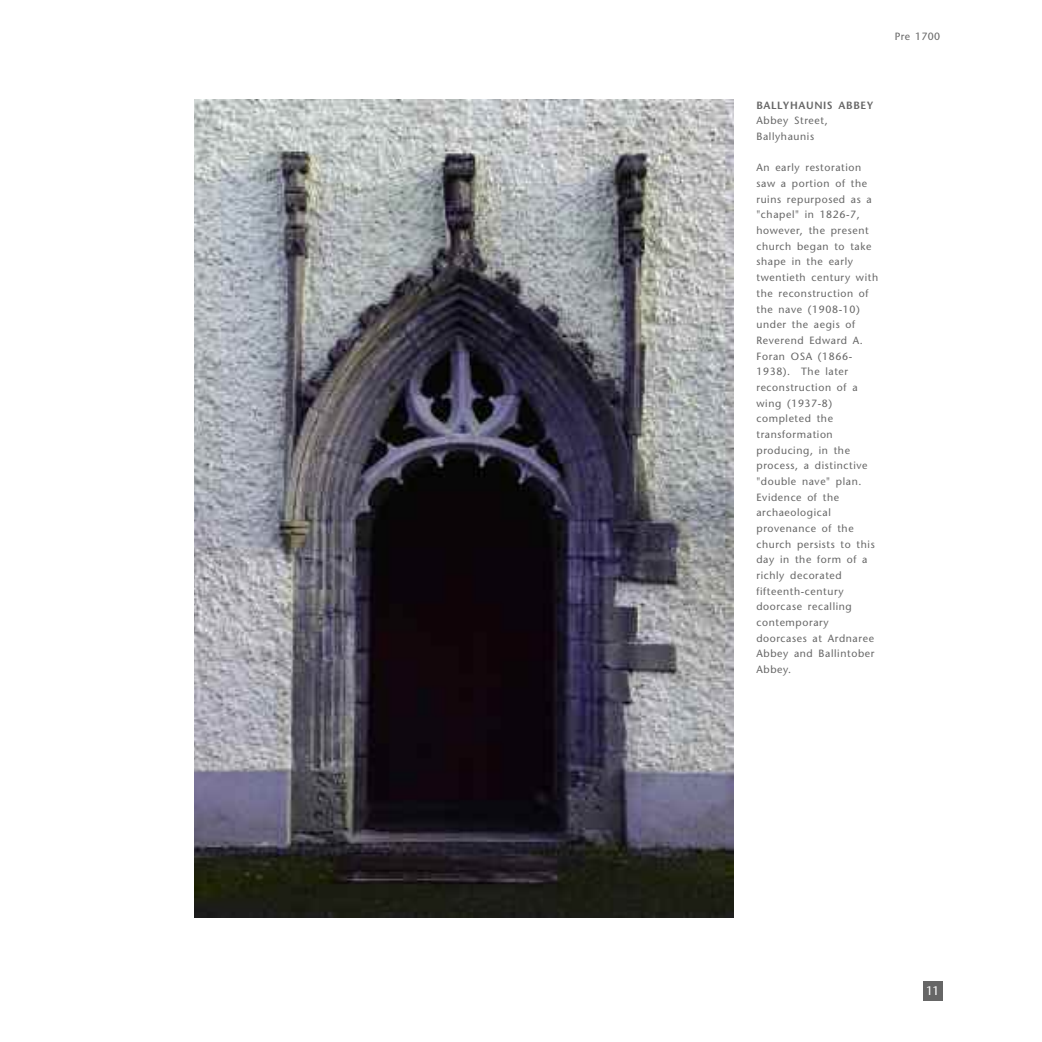
<style>
.page{position:relative;width:1042px;height:1042px;background:#fff}
.page>*{position:absolute;margin:0;border:0;box-sizing:border-box;transform-origin:0 0}
.t1{font:12.25px "Stone Sans";color:#fff}
.t2{font:10.5px/15.8px "Stone Sans";letter-spacing:.055em;color:#666}
.t3{font:600 10.5px "Stone Sans";letter-spacing:.055em;color:#666}
</style>
<div class="page">
<div style="left:923px;top:981px;width:20px;height:20px;background:#666"></div>
<img style="left:194px;top:99px;width:539px;height:819px">
<p class="t2" style="left:895px;top:30px;width:47px">Pre 1700</p>
<p class="t3" style="left:756px;top:101px;width:118px">BALLYHAUNIS ABBEY</p>
<p class="t2" style="left:756px;top:114px;width:73px">Abbey Street,<br>Ballyhaunis</p>
<p class="t2" style="left:756px;top:161px;width:123px">An early restoration saw a portion of the ruins repurposed as a "chapel" in 1826-7, however, the present church began to take shape in the early twentieth century with the reconstruction of the nave (1908-10) under the aegis of<br>Reverend Edward A.<br>Foran OSA (1866-<br>1938). The later reconstruction of a wing (1937-8) completed the transformation producing, in the process, a distinctive "double nave" plan.<br>Evidence of the archaeological provenance of the church persists to this day in the form of a richly decorated fifteenth-century doorcase recalling contemporary doorcases at Ardnaree<br>Abbey and Ballintober<br>Abbey.</p>
<p class="t1" style="left:926px;top:986px;width:15px">11</p>
</div>
